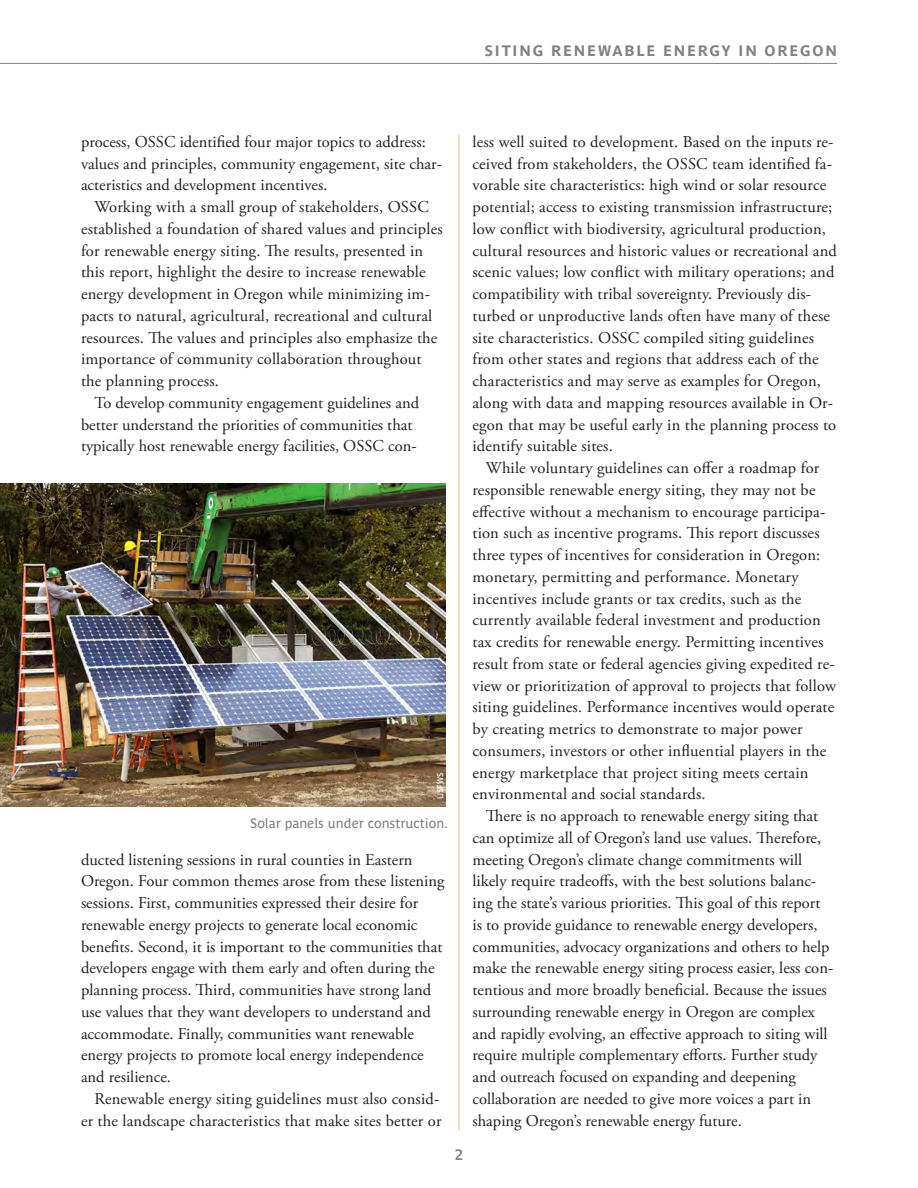
<style>
.page{position:relative;width:918px;height:1188px;background:#fff}
.page>*{position:absolute;margin:0;border:0;box-sizing:border-box;transform-origin:0 0}
.Body_Text{font:16.5px/21.8px "Adobe Garamond Pro";letter-spacing:.01em;color:#231f20}
.t1{font:700 15px "Parisine Std";letter-spacing:.12em;color:#808285}
.t2{font:700 15px "Parisine Std Gris";color:#808285}
.photo_caption{font:13.5px "Parisine Plus Std";color:#808285}
.photo_credit{font:8.25px "Parisine Std";letter-spacing:-.01em;color:#fff}
</style>
<div class="page">
<hr style="left:0;top:63px;width:837px;height:1px;background:#808285">
<hr style="left:459px;top:135px;width:1px;height:995px;background:#efd0ab">
<img style="left:0;top:484px;width:446px;height:322px">
<p class="t1" style="left:485px;top:42px;width:354px">SITING RENEWABLE ENERGY IN OREGON</p>
<p class="Body_Text" style="left:81px;top:131px;width:362px">process, OSSC identified four major topics to address: values and principles, community engagement, site char&shy;acteristics and development incentives.</p>
<p class="Body_Text" style="left:81px;top:197px;width:363px;text-indent:13px">Working with a small group of stakeholders, OSSC established a foundation of shared values and principles for renewable energy siting. The results, presented in this report, highlight the desire to increase renewable energy development in Oregon while minimizing im&shy;pacts to natural, agricultural, recreational and cultural resources. The values and principles also emphasize the importance of community collaboration throughout the planning process.</p>
<p class="Body_Text" style="left:81px;top:392px;width:340px;text-indent:13px">To develop community engagement guidelines and better understand the priorities of communities that typically host renewable energy facilities, OSSC con-</p>
<p class="photo_credit" style="left:435px;top:799px;width:28px;rotate:-90deg">USFWS</p>
<p class="photo_caption" style="left:250px;top:815px;width:199px">Solar panels under construction.</p>
<p class="Body_Text" style="left:81px;top:849px;width:365px">ducted listening sessions in rural counties in Eastern Oregon. Four common themes arose from these listening sessions. First, communities expressed their desire for renewable energy projects to generate local economic benefits. Second, it is important to the communities that developers engage with them early and often during the planning process. Third, communities have strong land use values that they want developers to understand and accommodate. Finally, communities want renewable energy projects to promote local energy independence and resilience.</p>
<p class="Body_Text" style="left:81px;top:1088px;width:362px;text-align:right">Renewable energy siting guidelines must also consid&shy;er the landscape characteristics that make sites better or</p>
<p class="t2" style="left:455px;top:1146px;width:10px">2</p>
<p class="Body_Text" style="left:472px;top:131px;width:366px">less well suited to development. Based on the inputs re&shy;ceived from stakeholders, the OSSC team identified fa&shy;vorable site characteristics: high wind or solar resource potential; access to existing transmission infrastructure; low conflict with biodiversity, agricultural production, cultural resources and historic values or recreational and scenic values; low conflict with military operations; and compatibility with tribal sovereignty. Previously dis&shy;turbed or unproductive lands often have many of these site characteristics. OSSC compiled siting guidelines from other states and regions that address each of the characteristics and may serve as examples for Oregon, along with data and mapping resources available in Or&shy;egon that may be useful early in the planning process to identify suitable sites.</p>
<p class="Body_Text" style="left:472px;top:458px;width:365px;text-indent:13px">While voluntary guidelines can offer a roadmap for responsible renewable energy siting, they may not be effective without a mechanism to encourage participa&shy;tion such as incentive programs. This report discusses three types of incentives for consideration in Oregon: monetary, permitting and performance. Monetary incentives include grants or tax credits, such as the currently available federal investment and production tax credits for renewable energy. Permitting incentives result from state or federal agencies giving expedited re&shy;view or prioritization of approval to projects that follow siting guidelines. Performance incentives would operate by creating metrics to demonstrate to major power consumers, investors or other influential players in the energy marketplace that project siting meets certain environmental and social standards.</p>
<p class="Body_Text" style="left:472px;top:806px;width:362px;text-indent:13px">There is no approach to renewable energy siting that can optimize all of Oregon’s land use values. Therefore, meeting Oregon’s climate change commitments will likely require tradeoffs, with the best solutions balanc&shy;ing the state’s various priorities. This goal of this report is to provide guidance to renewable energy developers, communities, advocacy organizations and others to help make the renewable energy siting process easier, less con&shy;tentious and more broadly beneficial. Because the issues surrounding renewable energy in Oregon are complex and rapidly evolving, an effective approach to siting will require multiple complementary efforts. Further study and outreach focused on expanding and deepening collaboration are needed to give more voices a part in shaping Oregon’s renewable energy future.</p>
</div>
